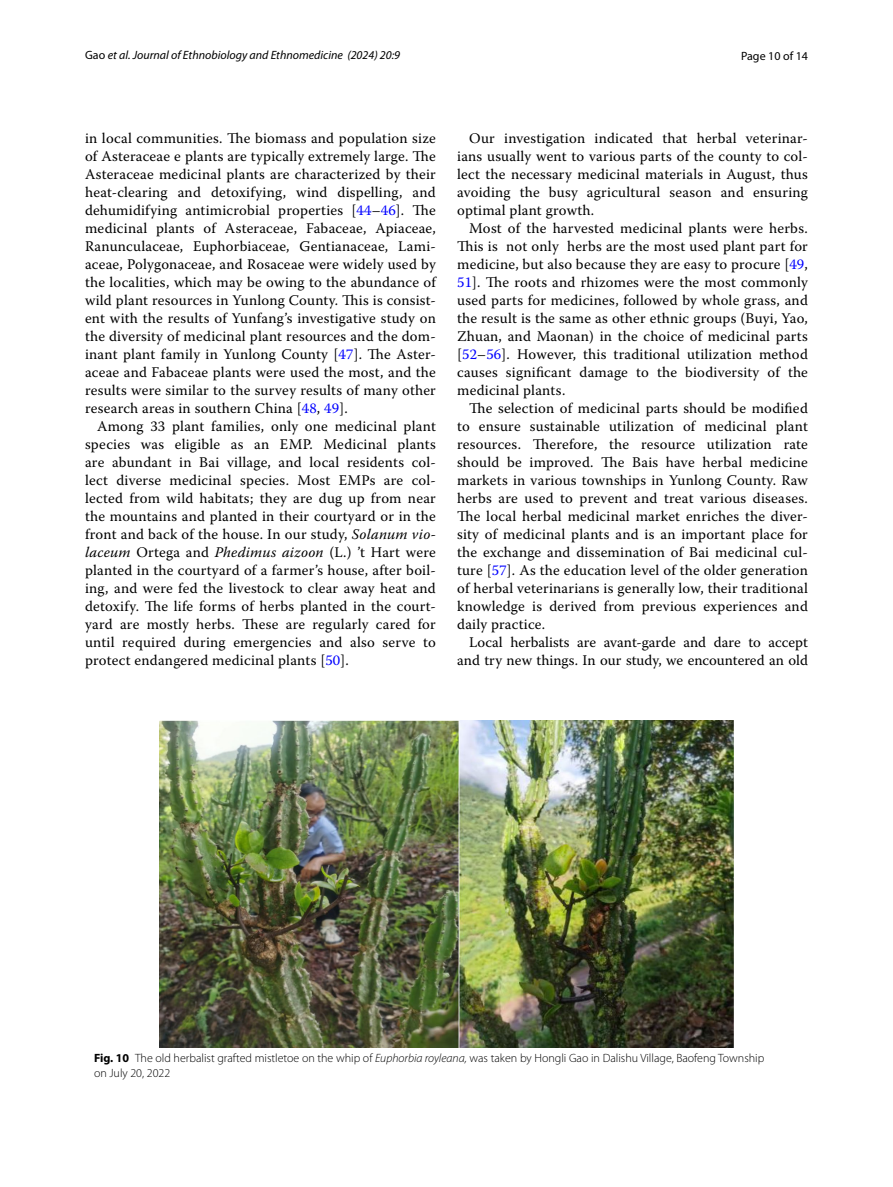
<style>
.page{position:relative;width:893px;height:1187px;background:#fff}
.page>*{position:absolute;margin:0;border:0;box-sizing:border-box;transform-origin:0 0}
.t1{font:14.7px/18px "Warnock Pro";letter-spacing:.015em;color:#000;text-align:justify}
.t2{font:300 12px/15px "Myriad Pro";color:#000}
.t3{font:italic 12px "Myriad Pro";color:#000}
.t4{font:12px "Myriad Pro";color:#000}
.s1{font-style:normal}
.s2{color:#00f}
.s3{font-style:italic}
.s4{font-weight:700}
</style>
<div class="page">
<img style="left:160px;top:720px;width:573px;height:327px">
<p class="t3" style="left:85px;top:48px;width:317px"><span class="s1">Gao</span> et al. Journal of Ethnobiology and Ethnomedicine (2024) 20:9</p>
<p class="t4" style="left:741px;top:48px;width:68px">Page 10 of 14</p>
<p class="t1" style="left:85px;top:128px;width:352px">in local communities. The biomass and population size of Asteraceae e plants are typically extremely large. The Asteraceae medicinal plants are characterized by their heat-clearing and detoxifying, wind dispelling, and dehumidifying antimicrobial properties [<span class="s2">44</span>–<span class="s2">46</span>]. The medicinal plants of Asteraceae, Fabaceae, Apiaceae, Ranunculaceae, Euphorbiaceae, Gentianaceae, Lami&shy;aceae, Polygonaceae, and Rosaceae were widely used by the localities, which may be owing to the abundance of wild plant resources in Yunlong County. This is consist&shy;ent with the results of Yunfang’s investigative study on the diversity of medicinal plant resources and the dom&shy;inant plant family in Yunlong County [<span class="s2">47</span>]. The Aster&shy;aceae and Fabaceae plants were used the most, and the results were similar to the survey results of many other research areas in southern China [<span class="s2">48</span>, <span class="s2">49</span>].</p>
<p class="t1" style="left:85px;top:416px;width:352px;text-indent:12px">Among 33 plant families, only one medicinal plant species was eligible as an EMP. Medicinal plants are abundant in Bai village, and local residents col&shy;lect diverse medicinal species. Most EMPs are col&shy;lected from wild habitats; they are dug up from near the mountains and planted in their courtyard or in the front and back of the house. In our study, <span class="s3">Solanum vio&shy;laceum</span> Ortega and <span class="s3">Phedimus aizoon</span> (L.) ’t Hart were planted in the courtyard of a farmer’s house, after boil&shy;ing, and were fed the livestock to clear away heat and detoxify. The life forms of herbs planted in the court&shy;yard are mostly herbs. These are regularly cared for until required during emergencies and also serve to protect endangered medicinal plants [<span class="s2">50</span>].</p>
<p class="t1" style="left:457px;top:128px;width:352px;text-indent:12px">Our investigation indicated that herbal veterinar&shy;ians usually went to various parts of the county to col&shy;lect the necessary medicinal materials in August, thus avoiding the busy agricultural season and ensuring optimal plant growth.</p>
<p class="t1" style="left:457px;top:218px;width:352px;text-indent:12px">Most of the harvested medicinal plants were herbs.<br>This is not only herbs are the most used plant part for medicine, but also because they are easy to procure [<span class="s2">49</span>, <span class="s2">51</span>]. The roots and rhizomes were the most commonly used parts for medicines, followed by whole grass, and the result is the same as other ethnic groups (Buyi, Yao, Zhuan, and Maonan) in the choice of medicinal parts [<span class="s2">52</span>–<span class="s2">56</span>]. However, this traditional utilization method causes significant damage to the biodiversity of the medicinal plants.</p>
<p class="t1" style="left:457px;top:398px;width:352px;text-indent:12px">The selection of medicinal parts should be modified to ensure sustainable utilization of medicinal plant resources. Therefore, the resource utilization rate should be improved. The Bais have herbal medicine markets in various townships in Yunlong County. Raw herbs are used to prevent and treat various diseases.<br>The local herbal medicinal market enriches the diver&shy;sity of medicinal plants and is an important place for the exchange and dissemination of Bai medicinal cul&shy;ture [<span class="s2">57</span>]. As the education level of the older generation of herbal veterinarians is generally low, their traditional knowledge is derived from previous experiences and daily practice.</p>
<p class="t1" style="left:457px;top:632px;width:352px;text-align:right">Local herbalists are avant-garde and dare to accept and try new things. In our study, we encountered an old</p>
<p class="t2" style="left:94px;top:1051px;width:672px"><span class="s4">Fig. 10</span> The old herbalist grafted mistletoe on the whip of <span class="s3">Euphorbia royleana,</span> was taken by Hongli Gao in Dalishu Village, Baofeng Township on July 20, 2022</p>
</div>
